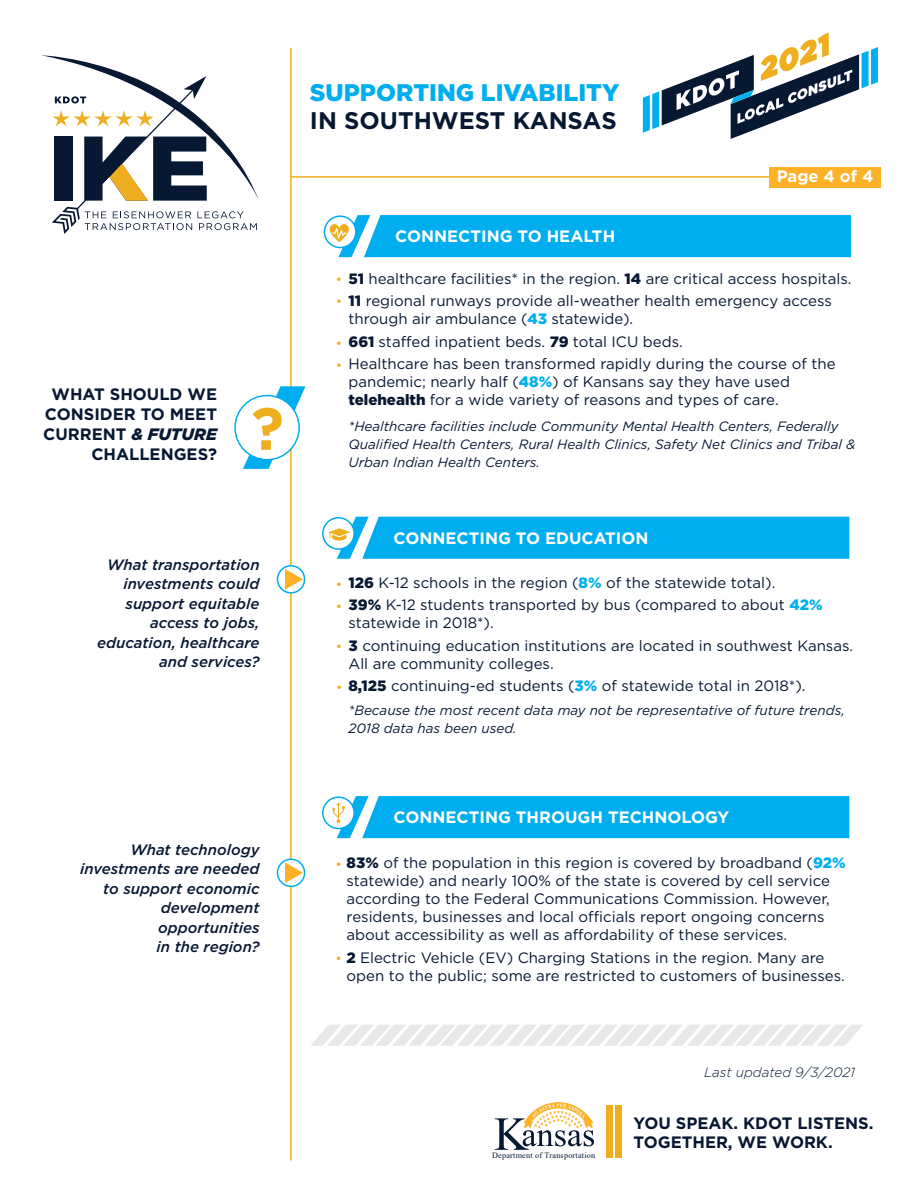
<style>
.page{position:relative;width:918px;height:1188px;background:#fff}
.page>*{position:absolute;margin:0;border:0;box-sizing:border-box;transform-origin:0 0}
.t1{font:700 59.55px "Gotham";color:#eeae1f}
.t2{font:900 24px "Gotham";color:#00aeef}
.t3{font:700 24px "Gotham";color:#071833}
.t4{font:700 16.5px/19.8px "Gotham";color:#071833}
.t5{font:700 16.5px "Gotham";color:#fff}
.t6{font:15px/22.5px "Gotham";color:#071833}
.t7{font:italic 500 15px/19.5px "Gotham";color:#071833;text-align:right}
.t8{font:italic 13.5px/18px "Gotham";color:#071833}
.t9{font:italic 300 13.5px "Gotham";color:#071833}
.t10{font:13.5px/21.8px "Gotham";color:#eeae1f}
.t11{font:8.1px "Times New Roman";letter-spacing:.03em;color:#071833}
.s1{font-weight:900;font-style:italic}
.s2{font-weight:900}
.s3{font-weight:900;color:#00aeef}
.s4{font-size:13.5px;color:#eeae1f}
</style>
<div class="page">
<div style="left:322px;top:517px;width:33px;height:33px;border:2px solid #00aeef;border-radius:50%"></div>
<svg style="left:328px;top:517px;width:521px;height:42px;background:#0fb2ee"></svg>
<svg style="left:324px;top:216px;width:32px;height:32px"></svg>
<div style="left:324px;top:215px;width:33px;height:33px;border:2px solid #00aeef;border-radius:50%"></div>
<svg style="left:329px;top:215px;width:522px;height:42px;background:#0fb2ee"></svg>
<svg style="left:323px;top:797px;width:31px;height:32px"></svg>
<div style="left:322px;top:796px;width:33px;height:33px;border:2px solid #00aeef;border-radius:50%"></div>
<svg style="left:332px;top:796px;width:517px;height:42px;background:#0db2ef"></svg>
<hr style="left:290px;top:48px;width:2px;height:1113px;background:#eeae1f">
<hr style="left:291px;top:176px;width:589px;height:2px;background:#eeae1f">
<svg style="left:41px;top:55px;width:218px;height:179px"></svg>
<svg style="left:243px;top:386px;width:62px;height:83px"></svg>
<div style="left:235px;top:396px;width:64px;height:64px;background:#fff;border-radius:50%"></div>
<div style="left:234px;top:395px;width:66px;height:65px;border:2px solid #00aeef;border-radius:50%"></div>
<svg style="left:277px;top:859px;width:28px;height:27px"></svg>
<div style="left:277px;top:859px;width:28px;height:28px;border:2px solid #00aeef;border-radius:50%"></div>
<svg style="left:285px;top:862px;width:18px;height:21px"></svg>
<svg style="left:277px;top:566px;width:28px;height:27px"></svg>
<div style="left:277px;top:565px;width:28px;height:29px;border:2px solid #00aeef;border-radius:50%"></div>
<svg style="left:285px;top:569px;width:18px;height:21px"></svg>
<svg style="left:643px;top:33px;width:235px;height:106px"></svg>
<div style="left:607px;top:1106px;width:6px;height:52px;background:#eeae1f"></div>
<div style="left:616px;top:1106px;width:6px;height:52px;background:#eeae1f"></div>
<svg style="left:495px;top:1102px;width:99px;height:48px"></svg>
<div style="left:769px;top:167px;width:111px;height:21px;background:#feb127"></div>
<svg style="left:311px;top:1025px;width:552px;height:21px"></svg>
<p class="t4" style="left:43px;top:384px;width:175px;text-align:right">WHAT SHOULD WE<br>CONSIDER TO MEET<br>CURRENT <span class="s1">&amp; FUTURE<br></span>CHALLENGES?</p>
<h1 class="t1" style="left:251px;top:389px;width:34px">?</h1>
<p class="t7" style="left:97px;top:554px;width:164px">What transportation investments could support equitable access to jobs, education, healthcare and services?</p>
<h2 class="t2" style="left:310px;top:76px;width:311px">SUPPORTING LIVABILITY</h2>
<h2 class="t3" style="left:310px;top:105px;width:308px">IN SOUTHWEST KANSAS</h2>
<p class="t5" style="left:395px;top:225px;width:221px">CONNECTING TO HEALTH</p>
<p class="t5" style="left:777px;top:166px;width:98px">Page 4 of 4</p>
<p class="t6" style="left:349px;top:267px;width:504px"><span class="s2">51</span> healthcare facilities* in the region. <span class="s2">14</span> are critical access hospitals.<br><span class="s2">11</span> regional runways provide all-weather health emergency access</p>
<p class="t6" style="left:349px;top:308px;width:489px">through air ambulance (<span class="s3">43</span> statewide).<br><span class="s2">661</span> staffed inpatient beds. <span class="s2">79</span> total ICU beds.<br>Healthcare has been transformed rapidly during the course of the</p>
<p class="t6" style="left:349px;top:373px;width:443px;line-height:18px">pandemic; nearly half (<span class="s3">48%</span>) of Kansans say they have used <span class="s2">telehealth</span> for a wide variety of reasons and types of care.</p>
<p class="t8" style="left:349px;top:417px;width:509px">*Healthcare facilities include Community Mental Health Centers, Federally<br>Qualified Health Centers, Rural Health Clinics, Safety Net Clinics and Tribal &amp;<br>Urban Indian Health Centers.</p>
<p class="t10" style="left:336px;top:268px;width:8px">• •</p>
<p class="t10" style="left:336px;top:331px;width:8px;line-height:22.2px">• •</p>
<p class="t5" style="left:394px;top:527px;width:256px">CONNECTING TO EDUCATION</p>
<p class="t6" style="left:349px;top:571px;width:476px;text-indent:-13px"><span class="s4">•</span> <span class="s2">126</span> K-12 schools in the region (<span class="s3">8%</span> of the statewide total).<br><span class="s2">39%</span> K-12 students transported by bus (compared to about <span class="s3">42%</span></p>
<p class="t6" style="left:349px;top:612px;width:506px">statewide in 2018*).<br><span class="s2">3</span> continuing education institutions are located in southwest Kansas.</p>
<p class="t6" style="left:349px;top:652px;width:459px">All are community colleges.<br><span class="s2">8,125</span> continuing-ed students (<span class="s3">3%</span> of statewide total in 2018*).</p>
<p class="t8" style="left:349px;top:701px;width:498px">*Because the most recent data may not be representative of future trends,<br>2018 data has been used.</p>
<p class="t10" style="left:336px;top:595px;width:8px">•</p>
<p class="t10" style="left:336px;top:635px;width:8px">•</p>
<p class="t10" style="left:336px;top:676px;width:8px">•</p>
<p class="t7" style="left:80px;top:839px;width:181px">What technology investments are needed to support economic development opportunities<br>in the region?</p>
<p class="t5" style="left:394px;top:806px;width:337px">CONNECTING THROUGH TECHNOLOGY</p>
<p class="t6" style="left:347px;top:854px;width:501px;line-height:18px"><span class="s2">83%</span> of the population in this region is covered by broadband (<span class="s3">92% </span>statewide) and nearly 100% of the state is covered by cell service according to the Federal Communications Commission. However, residents, businesses and local officials report ongoing concerns about accessibility as well as affordability of these services.</p>
<p class="t6" style="left:347px;top:948px;width:500px;line-height:18px"><span class="s2">2</span> Electric Vehicle (EV) Charging Stations in the region. Many are open to the public; some are restricted to customers of businesses.</p>
<p class="t10" style="left:336px;top:853px;width:8px">•</p>
<p class="t10" style="left:336px;top:947px;width:8px">•</p>
<p class="t11" style="left:492px;top:1149px;width:105px">Department of Transportation</p>
<p class="t9" style="left:704px;top:1064px;width:152px">Last updated 9/3/2021</p>
<p class="t4" style="left:634px;top:1113px;width:241px">YOU SPEAK. KDOT LISTENS.<br>TOGETHER, WE WORK.</p>
</div>
